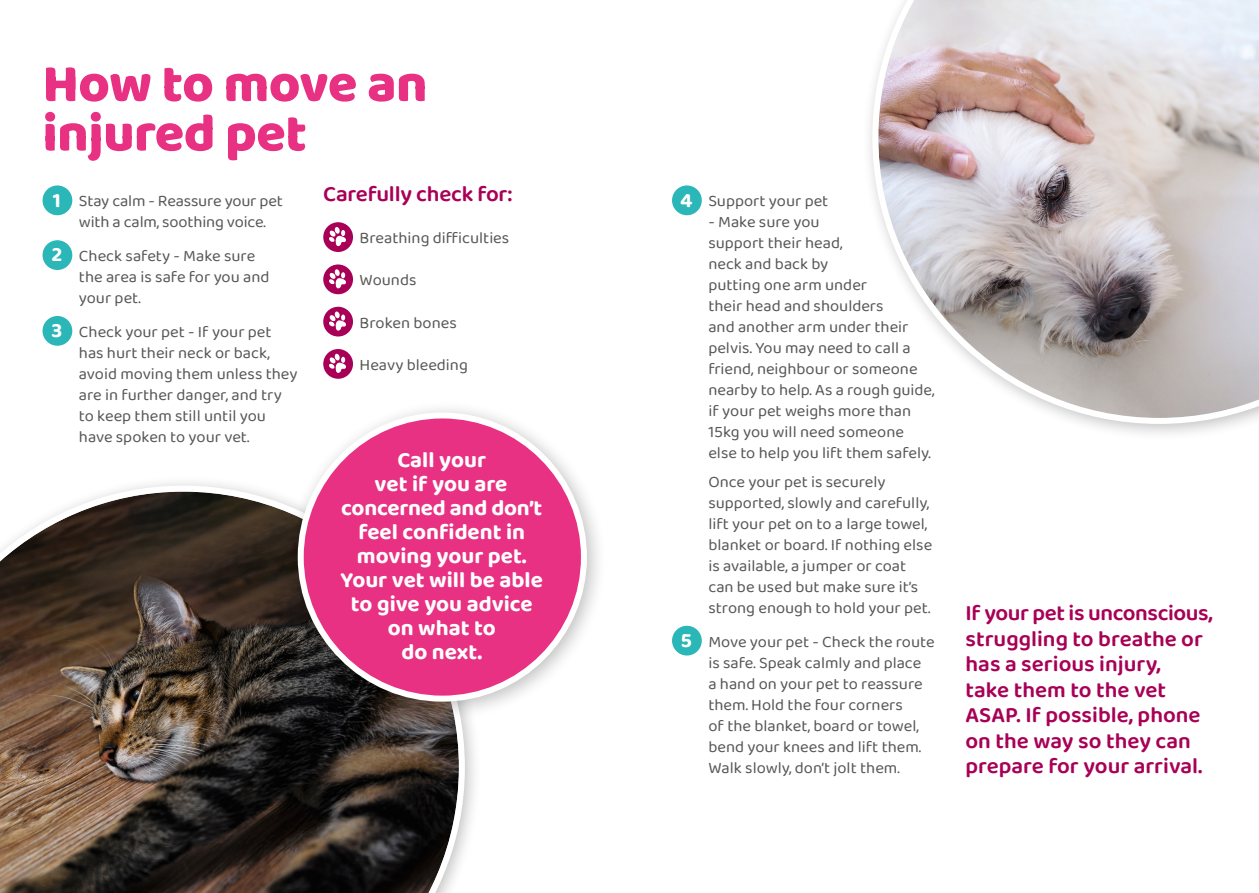
<style>
.page{position:relative;width:1259px;height:893px;background:#fff}
.page>*{position:absolute;margin:0;border:0;box-sizing:border-box;transform-origin:0 0}
.t1{font:800 54px/49.5px "Baloo 2";letter-spacing:-.01em;color:#e83182}
.t2{font:600 22.5px/25.5px "Baloo 2";color:#a80056}
.t3{font:700 22.5px/24px "Baloo 2";color:#fff;text-align:center}
.t4{font:700 21px "Baloo 2";color:#fff}
.t5{font:16.5px/21px "Baloo 2";color:#575756}
</style>
<div class="page">
<div style="left:43px;top:185px;width:29px;height:30px;background:#2bb6b7;border-radius:50%"></div>
<div style="left:43px;top:240px;width:29px;height:30px;background:#2bb6b7;border-radius:50%"></div>
<div style="left:43px;top:316px;width:29px;height:30px;background:#2bb6b7;border-radius:50%"></div>
<div style="left:323px;top:222px;width:30px;height:30px;background:#a80056;border-radius:50%"></div>
<svg style="left:329px;top:227px;width:17px;height:19px"></svg>
<div style="left:323px;top:264px;width:30px;height:30px;background:#a80056;border-radius:50%"></div>
<svg style="left:329px;top:269px;width:17px;height:19px"></svg>
<div style="left:323px;top:307px;width:30px;height:29px;background:#a80056;border-radius:50%"></div>
<svg style="left:329px;top:311px;width:17px;height:20px"></svg>
<div style="left:323px;top:349px;width:30px;height:30px;background:#a80056;border-radius:50%"></div>
<svg style="left:329px;top:353px;width:17px;height:20px"></svg>
<div style="left:672px;top:185px;width:30px;height:30px;background:#2bb6b7;border-radius:50%"></div>
<div style="left:672px;top:626px;width:30px;height:29px;background:#2bb6b7;border-radius:50%"></div>
<div style="left:0;top:474px;width:482px;height:419px;background:#000;opacity:.25"></div>
<svg style="left:0;top:486px;width:465px;height:407px;background:#4e4239"></svg>
<div style="left:285px;top:399px;width:322px;height:323px;background:#000;opacity:.25"></div>
<div style="left:301px;top:415px;width:283px;height:284px;background:#e83182;border-radius:50%"></div>
<div style="left:860px;top:0;width:399px;height:441px;background:#000;opacity:.25"></div>
<svg style="left:872px;top:0;width:387px;height:424px;background:#cec6c7"></svg>
<h1 class="t1" style="left:43px;top:61px;width:386px">How to move an injured pet</h1>
<p class="t4" style="left:53px;top:185px;width:10px">1</p>
<p class="t5" style="left:79px;top:191px;width:206px">Stay calm - Reassure your pet with a calm, soothing voice.</p>
<p class="t4" style="left:51px;top:240px;width:12px">2</p>
<p class="t5" style="left:79px;top:246px;width:192px">Check safety - Make sure the area is safe for you and your pet.</p>
<p class="t4" style="left:51px;top:316px;width:12px">3</p>
<p class="t5" style="left:79px;top:322px;width:220px">Check your pet - If your pet has hurt their neck or back, avoid moving them unless they are in further danger, and try to keep them still until you have spoken to your vet.</p>
<h2 class="t2" style="left:323px;top:182px;width:191px">Carefully check for:</h2>
<p class="t5" style="left:360px;top:228px;width:151px">Breathing difficulties</p>
<p class="t5" style="left:360px;top:270px;width:58px">Wounds</p>
<p class="t5" style="left:360px;top:312px;width:99px">Broken bones</p>
<p class="t5" style="left:360px;top:355px;width:110px">Heavy bleeding</p>
<h2 class="t3" style="left:341px;top:449px;width:204px">Call your<br>vet if you are concerned and don’t feel confident in moving your pet.<br>Your vet will be able to give you advice on what to<br>do next.</h2>
<p class="t4" style="left:680px;top:185px;width:14px">4</p>
<p class="t5" style="left:708px;top:191px;width:121px">Support your pet</p>
<p class="t5" style="left:708px;top:212px;width:228px">- Make sure you<br>support their head,<br>neck and back by<br>putting one arm under<br>their head and shoulders<br>and another arm under their pelvis. You may need to call a friend, neighbour or someone nearby to help. As a rough guide, if your pet weighs more than<br>15kg you will need someone else to help you lift them safely.</p>
<p class="t5" style="left:708px;top:472px;width:225px">Once your pet is securely supported, slowly and carefully, lift your pet on to a large towel, blanket or board. If nothing else is available, a jumper or coat can be used but make sure it’s strong enough to hold your pet.</p>
<p class="t4" style="left:681px;top:625px;width:13px">5</p>
<p class="t5" style="left:708px;top:631px;width:228px">Move your pet - Check the route is safe. Speak calmly and place<br>a hand on your pet to reassure them. Hold the four corners<br>of the blanket, board or towel, bend your knees and lift them.<br>Walk slowly, don’t jolt them.</p>
<h2 class="t2" style="left:965px;top:601px;width:249px">If your pet is unconscious, struggling to breathe or has a serious injury,<br>take them to the vet<br>ASAP. If possible, phone on the way so they can prepare for your arrival.</h2>
</div>
